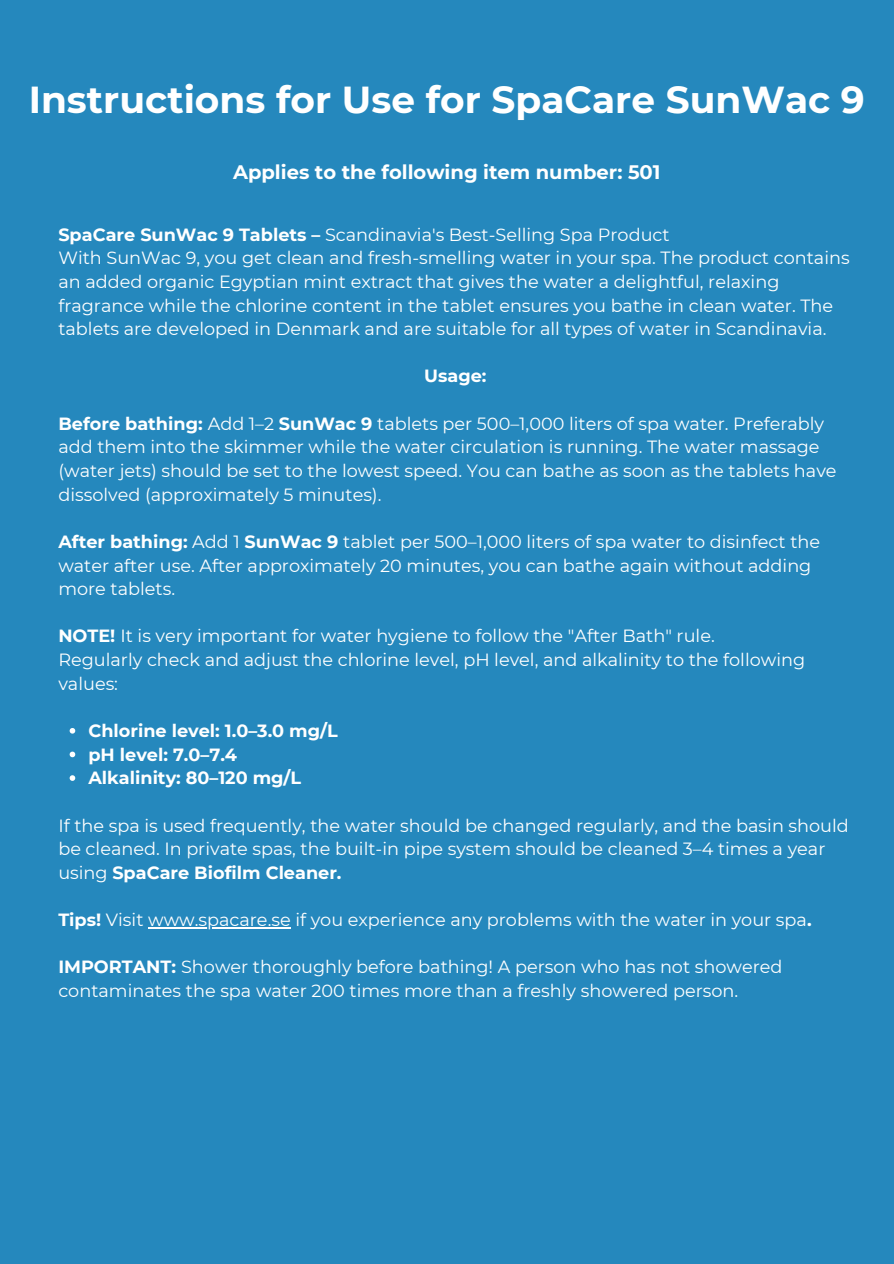
<style>
.page{position:relative;width:894px;height:1264px;background:#fff}
.page>*{position:absolute;margin:0;border:0;box-sizing:border-box;transform-origin:0 0}
.t1{font:700 37.5px "Montserrat";color:#fff}
.t2{font:700 19.5px "Montserrat";color:#fff}
.t3{font:17.7px/23.7px "Montserrat";color:#fff}
.t4{font:700 17.7px/23.7px "Montserrat";color:#fff}
.s1{font-weight:700}
</style>
<div class="page">
<div style="left:0;top:0;width:893px;height:1263px;background:#2588bd"></div>
<svg style="left:70px;top:728px;width:5px;height:5px"></svg>
<svg style="left:70px;top:751px;width:5px;height:6px"></svg>
<svg style="left:70px;top:775px;width:5px;height:6px"></svg>
<hr style="left:148px;top:927px;width:142px;height:1px;background:#fff">
<h1 class="t1" style="left:29px;top:73px;width:837px">Instructions for Use for SpaCare SunWac 9</h1>
<p class="t2" style="left:233px;top:158px;width:429px">Applies to the following item number: 501</p>
<p class="t3" style="left:58px;top:222px;width:792px"><span class="s1">SpaCare SunWac 9 Tablets –</span> Scandinavia's Best-Selling Spa Product<br>With SunWac 9, you get clean and fresh-smelling water in your spa. The product contains an added organic Egyptian mint extract that gives the water a delightful, relaxing fragrance while the chlorine content in the tablet ensures you bathe in clean water. The tablets are developed in Denmark and are suitable for all types of water in Scandinavia.</p>
<p class="t4" style="left:424px;top:363px;width:64px">Usage:</p>
<p class="t3" style="left:58px;top:411px;width:779px"><span class="s1">Before bathing:</span> Add 1–2 <span class="s1">SunWac 9</span> tablets per 500–1,000 liters of spa water. Preferably add them into the skimmer while the water circulation is running. The water massage (water jets) should be set to the lowest speed. You can bathe as soon as the tablets have dissolved (approximately 5 minutes).</p>
<p class="t3" style="left:58px;top:529px;width:763px"><span class="s1">After bathing:</span> Add 1 <span class="s1">SunWac 9</span> tablet per 500–1,000 liters of spa water to disinfect the water after use. After approximately 20 minutes, you can bathe again without adding more tablets.</p>
<p class="t3" style="left:58px;top:623px;width:748px"><span class="s1">NOTE!</span> It is very important for water hygiene to follow the "After Bath" rule.<br>Regularly check and adjust the chlorine level, pH level, and alkalinity to the following values:</p>
<p class="t4" style="left:88px;top:718px;width:251px">Chlorine level: 1.0–3.0 mg/L pH level: 7.0–7.4<br>Alkalinity: 80–120 mg/L</p>
<p class="t3" style="left:58px;top:812px;width:791px">If the spa is used frequently, the water should be changed regularly, and the basin should be cleaned. In private spas, the built-in pipe system should be cleaned 3–4 times a year using <span class="s1">SpaCare Biofilm Cleaner.</span></p>
<p class="t3" style="left:58px;top:907px;width:754px"><span class="s1">Tips!</span> Visit www.spacare.se if you experience any problems with the water in your spa<span class="s1">.</span></p>
<p class="t3" style="left:58px;top:954px;width:725px"><span class="s1">IMPORTANT:</span> Shower thoroughly before bathing! A person who has not showered contaminates the spa water 200 times more than a freshly showered person.</p>
</div>
